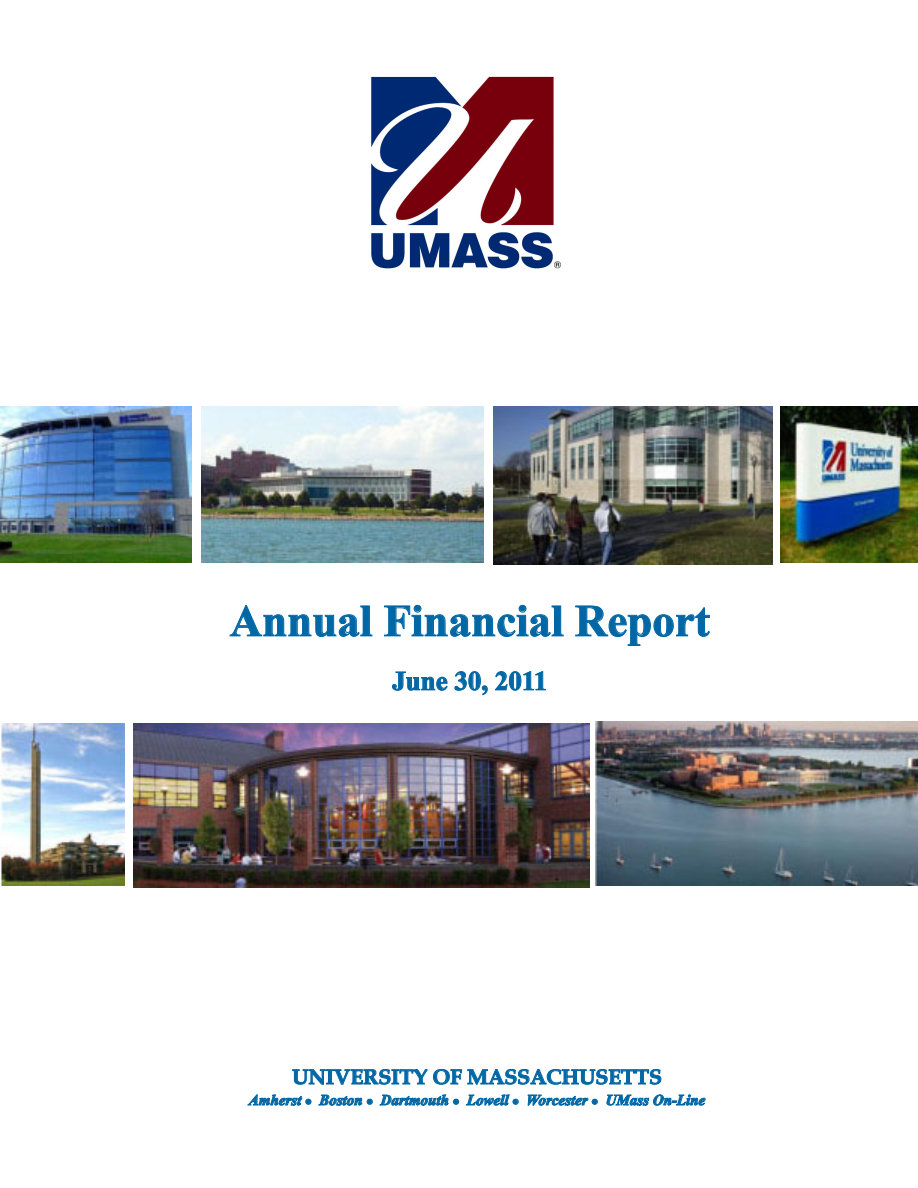
<style>
.page{position:relative;width:918px;height:1188px;background:#fff}
.page>*{position:absolute;margin:0;border:0;box-sizing:border-box;transform-origin:0 0}
.t1{font:700 45px "Times New Roman";color:#0067a5}
.t2{font:700 27px "Times New Roman";color:#0067a5}
.t3{font:700 21px "Book Antiqua";color:#0067a5}
.t4{font:italic 700 15px "Times New Roman";color:#0067a5}
</style>
<div class="page">
<svg style="left:292px;top:1069px;width:370px;height:16px"></svg>
<svg style="left:247px;top:1094px;width:65px;height:12px"></svg>
<svg style="left:318px;top:1094px;width:55px;height:12px"></svg>
<svg style="left:379px;top:1094px;width:80px;height:12px"></svg>
<svg style="left:466px;top:1094px;width:53px;height:12px"></svg>
<svg style="left:527px;top:1094px;width:71px;height:12px"></svg>
<svg style="left:606px;top:1094px;width:100px;height:12px"></svg>
<svg style="left:229px;top:605px;width:144px;height:32px"></svg>
<svg style="left:384px;top:605px;width:180px;height:32px"></svg>
<svg style="left:575px;top:605px;width:135px;height:41px"></svg>
<svg style="left:392px;top:671px;width:56px;height:20px"></svg>
<svg style="left:454px;top:671px;width:34px;height:24px"></svg>
<svg style="left:495px;top:671px;width:51px;height:20px"></svg>
<img style="left:0;top:407px;width:192px;height:156px">
<img style="left:202px;top:407px;width:282px;height:156px">
<img style="left:493px;top:407px;width:279px;height:157px">
<img style="left:780px;top:407px;width:138px;height:156px">
<img style="left:1px;top:724px;width:123px;height:162px">
<img style="left:133px;top:724px;width:456px;height:163px">
<img style="left:596px;top:722px;width:322px;height:163px">
<img style="left:371px;top:76px;width:190px;height:193px">
<p class="t1" style="left:230px;top:590px;width:482px">Annual Financial Report</p>
<p class="t2" style="left:392px;top:662px;width:157px">June 30, 2011</p>
<p class="t3" style="left:292px;top:1063px;width:371px">UNIVERSITY OF MASSACHUSETTS</p>
<p class="t4" style="left:249px;top:1090px;width:458px">Amherst ● Boston ● Dartmouth ● Lowell ● Worcester ● UMass On-Line</p>
</div>
